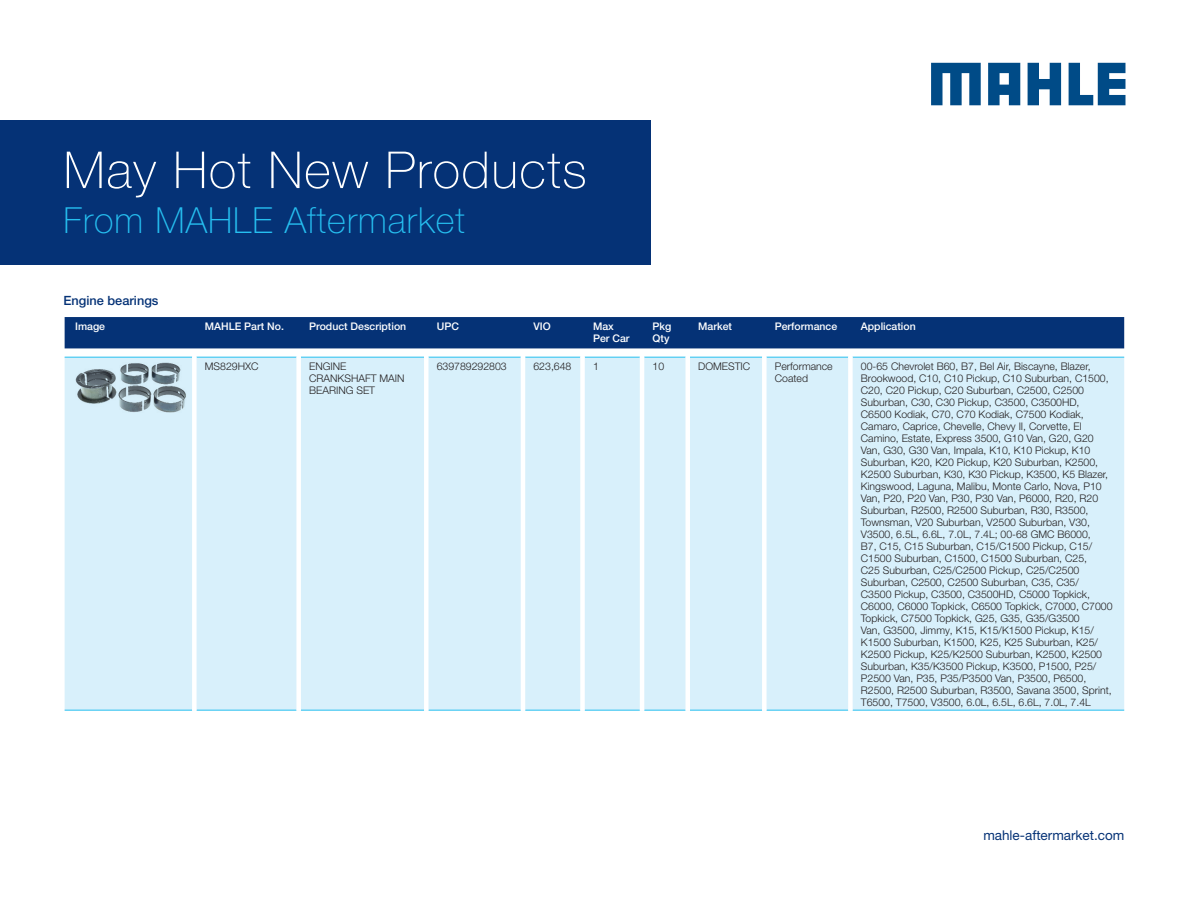
<style>
.page{position:relative;width:1188px;height:918px;background:#fff}
.page>*{position:absolute;margin:0;border:0;box-sizing:border-box;transform-origin:0 0}
.t1{font:100 51px "Helvetica Neue LT Pro";letter-spacing:.03em;color:#fff}
.t2{font:100 36px "Helvetica Neue LT Pro";letter-spacing:.03em;color:#26bff0}
.t3{font:13.5px "Helvetica Neue LT Pro";color:#053276}
.XX___100___Copy___He{font:500 12.75px "Helvetica Neue LT Pro";color:#053276}
.AM___100___Narrow{font:300 10.5px/12px "Helvetica Neue LT Pro";color:#231f20}
.AM___100___Narrow-2{font:500 10.5px/12px "Helvetica Neue LT Pro";color:#fff}
</style>
<div class="page">
<div style="left:0;top:120px;width:651px;height:145px;background:#053276"></div>
<svg style="left:931px;top:63px;width:50px;height:42px"></svg>
<svg style="left:1028px;top:63px;width:33px;height:42px"></svg>
<svg style="left:1069px;top:63px;width:56px;height:42px"></svg>
<svg style="left:988px;top:63px;width:32px;height:42px"></svg>
<div style="left:65px;top:317px;width:1059px;height:31px;background:#053276"></div>
<div style="left:65px;top:358px;width:1059px;height:352px;background:#d8f0fb"></div>
<hr style="left:65px;top:710px;width:127px;height:1px;background:#26bff0">
<hr style="left:197px;top:710px;width:99px;height:1px;background:#26bff0">
<hr style="left:301px;top:710px;width:123px;height:1px;background:#26bff0">
<hr style="left:429px;top:710px;width:92px;height:1px;background:#26bff0">
<hr style="left:525px;top:710px;width:55px;height:1px;background:#26bff0">
<hr style="left:585px;top:710px;width:55px;height:1px;background:#26bff0">
<hr style="left:644px;top:710px;width:42px;height:1px;background:#26bff0">
<hr style="left:690px;top:710px;width:72px;height:1px;background:#26bff0">
<hr style="left:767px;top:710px;width:81px;height:1px;background:#26bff0">
<hr style="left:853px;top:710px;width:271px;height:1px;background:#26bff0">
<hr style="left:65px;top:357px;width:127px;height:1px;background:#26bff0">
<hr style="left:197px;top:357px;width:99px;height:1px;background:#26bff0">
<hr style="left:301px;top:357px;width:123px;height:1px;background:#26bff0">
<hr style="left:429px;top:357px;width:92px;height:1px;background:#26bff0">
<hr style="left:525px;top:357px;width:55px;height:1px;background:#26bff0">
<hr style="left:585px;top:357px;width:55px;height:1px;background:#26bff0">
<hr style="left:644px;top:357px;width:42px;height:1px;background:#26bff0">
<hr style="left:690px;top:357px;width:72px;height:1px;background:#26bff0">
<hr style="left:767px;top:357px;width:81px;height:1px;background:#26bff0">
<hr style="left:853px;top:357px;width:271px;height:1px;background:#26bff0">
<div style="left:192px;top:357px;width:5px;height:353px;background:#fff"></div>
<div style="left:296px;top:357px;width:5px;height:353px;background:#fff"></div>
<div style="left:424px;top:357px;width:5px;height:353px;background:#fff"></div>
<hr style="left:521px;top:357px;width:4px;height:353px;background:#fff">
<div style="left:580px;top:357px;width:5px;height:353px;background:#fff"></div>
<hr style="left:640px;top:357px;width:4px;height:353px;background:#fff">
<hr style="left:686px;top:357px;width:4px;height:353px;background:#fff">
<div style="left:762px;top:357px;width:5px;height:353px;background:#fff"></div>
<div style="left:848px;top:357px;width:5px;height:353px;background:#fff"></div>
<img style="left:75px;top:363px;width:111px;height:49px">
<h1 class="t1" style="left:64px;top:140px;width:525px">May Hot New Products</h1>
<h2 class="t2" style="left:64px;top:199px;width:403px">From MAHLE Aftermarket</h2>
<p class="XX___100___Copy___He" style="left:64px;top:292px;width:96px">Engine bearings</p>
<p class="AM___100___Narrow-2" style="left:75px;top:320px;width:31px">Image</p>
<p class="AM___100___Narrow-2" style="left:205px;top:320px;width:81px">MAHLE Part No.</p>
<p class="AM___100___Narrow-2" style="left:309px;top:320px;width:99px">Product Description</p>
<p class="AM___100___Narrow-2" style="left:437px;top:320px;width:24px">UPC</p>
<p class="AM___100___Narrow-2" style="left:533px;top:320px;width:19px">VIO</p>
<p class="AM___100___Narrow-2" style="left:593px;top:320px;width:38px">Max<br>Per Car</p>
<p class="AM___100___Narrow-2" style="left:653px;top:320px;width:20px">Pkg<br>Qty</p>
<p class="AM___100___Narrow-2" style="left:698px;top:320px;width:35px">Market</p>
<p class="AM___100___Narrow-2" style="left:775px;top:320px;width:64px">Performance</p>
<p class="AM___100___Narrow-2" style="left:861px;top:320px;width:56px">Application</p>
<p class="AM___100___Narrow" style="left:205px;top:360px;width:55px">MS829HXC</p>
<p class="AM___100___Narrow" style="left:309px;top:360px;width:97px">ENGINE<br>CRANKSHAFT MAIN<br>BEARING SET</p>
<p class="AM___100___Narrow" style="left:437px;top:360px;width:72px">639789292803</p>
<p class="AM___100___Narrow" style="left:533px;top:360px;width:39px">623,648</p>
<p class="AM___100___Narrow" style="left:593px;top:360px;width:7px">1</p>
<p class="AM___100___Narrow" style="left:653px;top:360px;width:13px">10</p>
<p class="AM___100___Narrow" style="left:698px;top:360px;width:54px">DOMESTIC</p>
<p class="AM___100___Narrow" style="left:775px;top:360px;width:59px">Performance<br>Coated</p>
<p class="AM___100___Narrow" style="left:861px;top:360px;width:253px">00-65 Chevrolet B60, B7, Bel Air, Biscayne, Blazer, Brookwood, C10, C10 Pickup, C10 Suburban, C1500, C20, C20 Pickup, C20 Suburban, C2500, C2500<br>Suburban, C30, C30 Pickup, C3500, C3500HD, C6500 Kodiak, C70, C70 Kodiak, C7500 Kodiak, Camaro, Caprice, Chevelle, Chevy II, Corvette, El Camino, Estate, Express 3500, G10 Van, G20, G20<br>Van, G30, G30 Van, Impala, K10, K10 Pickup, K10<br>Suburban, K20, K20 Pickup, K20 Suburban, K2500, K2500 Suburban, K30, K30 Pickup, K3500, K5 Blazer, Kingswood, Laguna, Malibu, Monte Carlo, Nova, P10<br>Van, P20, P20 Van, P30, P30 Van, P6000, R20, R20<br>Suburban, R2500, R2500 Suburban, R30, R3500, Townsman, V20 Suburban, V2500 Suburban, V30, V3500, 6.5L, 6.6L, 7.0L, 7.4L; 00-68 GMC B6000,<br>B7, C15, C15 Suburban, C15/C1500 Pickup, C15/ C1500 Suburban, C1500, C1500 Suburban, C25,<br>C25 Suburban, C25/C2500 Pickup, C25/C2500<br>Suburban, C2500, C2500 Suburban, C35, C35/<br>C3500 Pickup, C3500, C3500HD, C5000 Topkick, C6000, C6000 Topkick, C6500 Topkick, C7000, C7000<br>Topkick, C7500 Topkick, G25, G35, G35/G3500<br>Van, G3500, Jimmy, K15, K15/K1500 Pickup, K15/ K1500 Suburban, K1500, K25, K25 Suburban, K25/ K2500 Pickup, K25/K2500 Suburban, K2500, K2500<br>Suburban, K35/K3500 Pickup, K3500, P1500, P25/ P2500 Van, P35, P35/P3500 Van, P3500, P6500, R2500, R2500 Suburban, R3500, Savana 3500, Sprint, T6500, T7500, V3500, 6.0L, 6.5L, 6.6L, 7.0L, 7.4L</p>
<p class="t3" style="left:983px;top:827px;width:143px">mahle-aftermarket.com</p>
</div>
